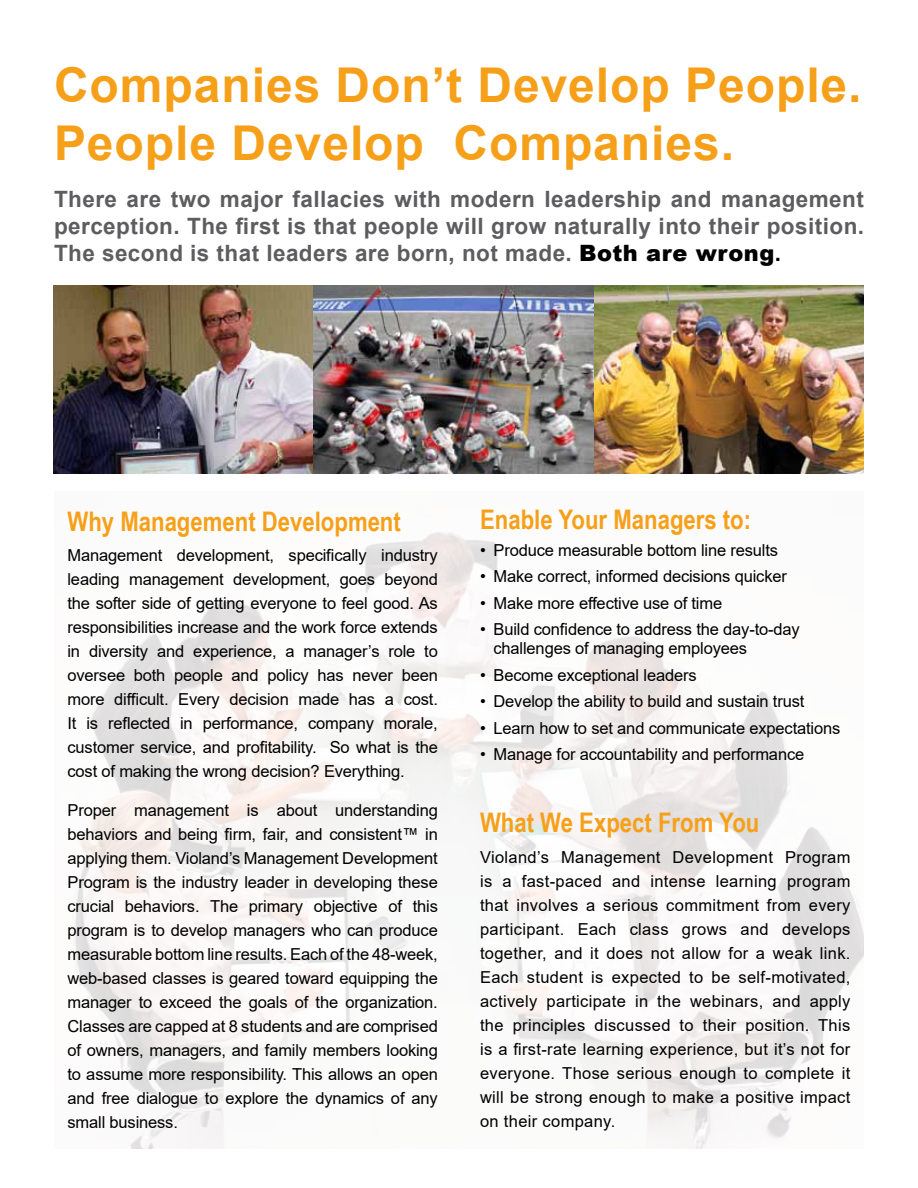
<style>
.page{position:relative;width:918px;height:1188px;background:#fff}
.page>*{position:absolute;margin:0;border:0;box-sizing:border-box;transform-origin:0 0}
.t1{font:700 48px/57.6px "Arial";letter-spacing:.02em;color:#f6a01a}
.t2{font:700 27px "Arial Narrow";color:#f6a01a}
.t3{font:700 22.5px/27px "Arial";letter-spacing:.02em;color:#5d5d60;text-align:justify}
.t4{font:16.5px/24px "Arial";letter-spacing:-.01em;color:#000;text-align:justify}
.s1{font-weight:900;color:#000}
.s2{color:#000}
</style>
<div class="page">
<img style="left:75px;top:532px;width:789px;height:616px">
<img style="left:54px;top:285px;width:259px;height:188px">
<img style="left:313px;top:285px;width:281px;height:188px">
<img style="left:594px;top:285px;width:270px;height:188px">
<h1 class="t1" style="left:54px;top:57px;width:809px">Companies Don’t Develop People.<br>People Develop Companies.</h1>
<h3 class="t3" style="left:54px;top:185px;width:812px">There are two major fallacies with modern leadership and management perception. The first is that people will grow naturally into their position.<br>The second is that leaders are born, not made. <span class="s1">Both are wrong</span><span class="s2">.</span></h3>
<h2 class="t2" style="left:68px;top:501px;width:335px">Why Management Development</h2>
<p class="t4" style="left:68px;top:543px;width:372px">Management development, specifically industry leading management development, goes beyond the softer side of getting everyone to feel good. As responsibilities increase and the work force extends in diversity and experience, a manager’s role to oversee both people and policy has never been more difficult. Every decision made has a cost.<br>It is reflected in performance, company morale, customer service, and profitability. So what is the cost of making the wrong decision? Everything.</p>
<p class="t4" style="left:68px;top:798px;width:372px">Proper management is about understanding behaviors and being firm, fair, and consistent™ in applying them. Violand’s Management Development Program is the industry leader in developing these crucial behaviors. The primary objective of this program is to develop managers who can produce measurable bottom line results. Each of the 48-week, web-based classes is geared toward equipping the manager to exceed the goals of the organization.<br>Classes are capped at 8 students and are comprised of owners, managers, and family members looking to assume more responsibility. This allows an open and free dialogue to explore the dynamics of any small business.</p>
<h2 class="t2" style="left:480px;top:499px;width:273px">Enable Your Managers to:</h2>
<p class="t4" style="left:480px;top:538px;width:300px">• Produce measurable bottom line results</p>
<p class="t4" style="left:480px;top:564px;width:308px">• Make correct, informed decisions quicker</p>
<p class="t4" style="left:480px;top:591px;width:244px">• Make more effective use of time</p>
<p class="t4" style="left:494px;top:620px;width:308px;line-height:18.8px;text-indent:-13px">• Build confidence to address the day-to-day challenges of managing employees</p>
<p class="t4" style="left:480px;top:663px;width:218px">• Become exceptional leaders</p>
<p class="t4" style="left:480px;top:689px;width:326px">• Develop the ability to build and sustain trust</p>
<p class="t4" style="left:480px;top:716px;width:362px">• Learn how to set and communicate expectations</p>
<p class="t4" style="left:480px;top:742px;width:326px">• Manage for accountability and performance</p>
<h2 class="t2" style="left:480px;top:802px;width:281px">What We Expect From You</h2>
<p class="t4" style="left:480px;top:845px;width:372px">Violand’s Management Development Program is a fast-paced and intense learning program that involves a serious commitment from every participant. Each class grows and develops together, and it does not allow for a weak link.<br>Each student is expected to be self-motivated, actively participate in the webinars, and apply the principles discussed to their position. This is a first-rate learning experience, but it’s not for everyone. Those serious enough to complete it will be strong enough to make a positive impact on their company.</p>
</div>
